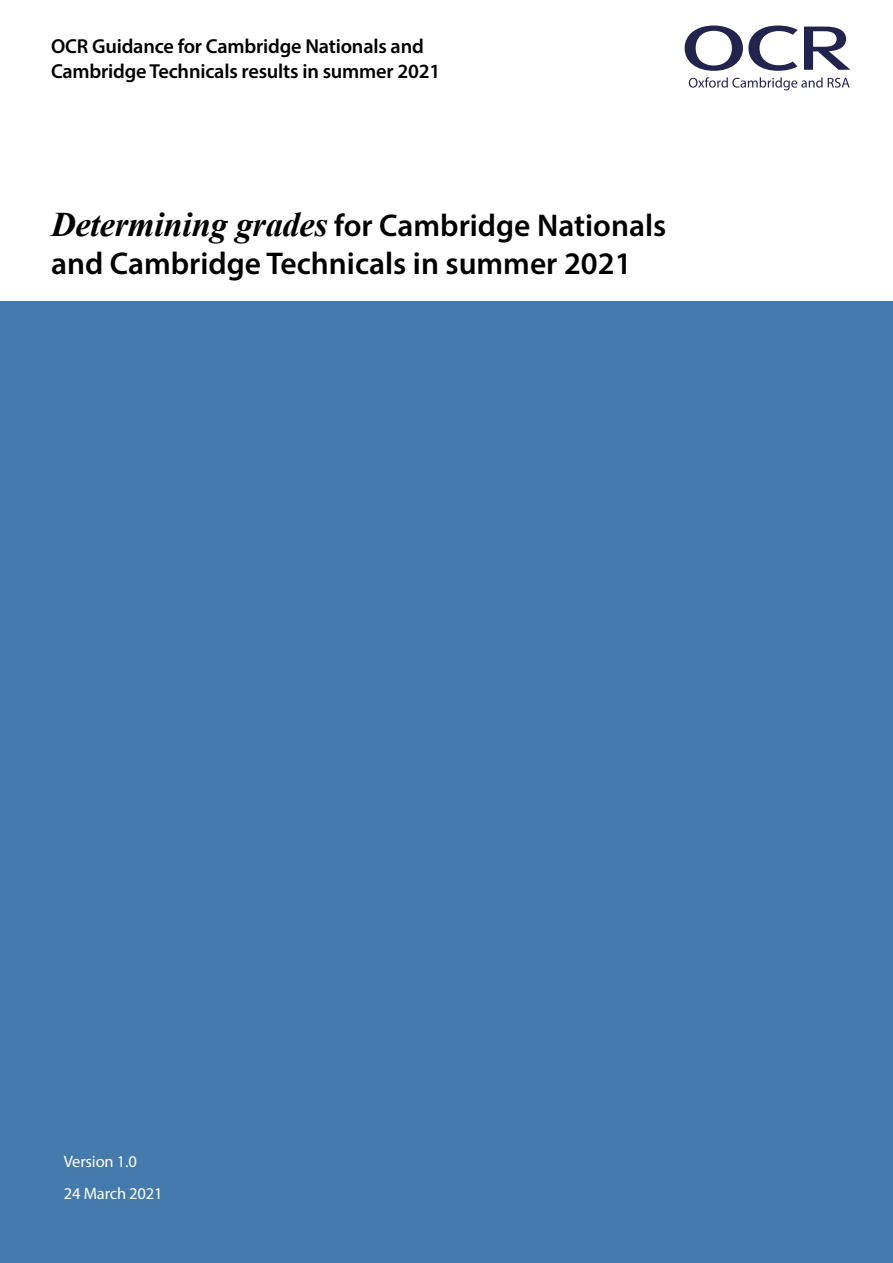
<style>
.page{position:relative;width:893px;height:1263px;background:#fff}
.page>*{position:absolute;margin:0;border:0;box-sizing:border-box;transform-origin:0 0}
.t1{font:600 31.5px/37.8px "Myriad Pro";color:#000}
.t2{font:600 20.25px/24.3px "Myriad Pro";letter-spacing:-.01em;color:#000}
.Body_Copy{font:16.5px "Myriad Pro";letter-spacing:-.01em;color:#fff}
.s1{font-family:"Times New Roman";font-weight:700;font-style:italic;font-size:34.5px}
</style>
<div class="page">
<div style="left:0;top:302px;width:893px;height:961px;background:#457aac"></div>
<svg style="left:689px;top:77px;width:161px;height:13px"></svg>
<svg style="left:804px;top:27px;width:46px;height:43px"></svg>
<svg style="left:685px;top:26px;width:113px;height:45px"></svg>
<h1 class="t2" style="left:51px;top:34px;width:391px">OCR Guidance for Cambridge Nationals and<br>Cambridge Technicals results in summer 2021</h1>
<p class="t1" style="left:51px;top:206px;width:617px"><span class="s1">Determining grades</span> for Cambridge Nationals and Cambridge Technicals in summer 2021</p>
<p class="Body_Copy" style="left:64px;top:1151px;width:75px">Version 1.0</p>
<p class="Body_Copy" style="left:64px;top:1183px;width:100px">24 March 2021</p>
</div>
